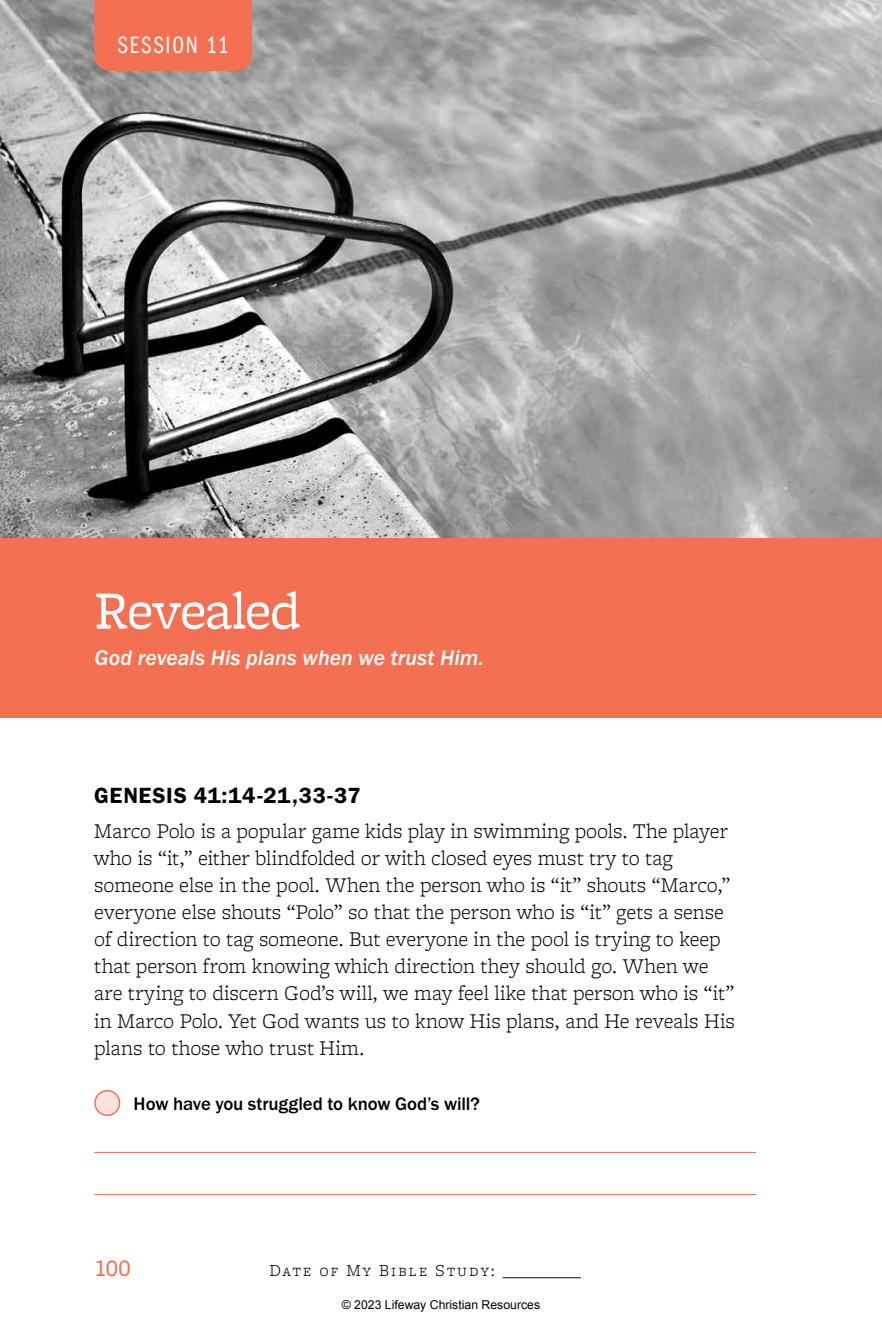
<style>
.page{position:relative;width:882px;height:1323px;background:#fff}
.page>*{position:absolute;margin:0;border:0;box-sizing:border-box;transform-origin:0 0}
.t1{font:56px "Freight Micro Pro";letter-spacing:-.025em;color:#fff}
.t2{font:24.5px "Franklin Gothic URW Com Boo";letter-spacing:.075em;color:#fff}
.t3{font:24.5px "Freight Micro Pro";color:#f37053}
.t4{font:22.75px "Franklin Gothic URW Dem";letter-spacing:.025em;color:#000}
.t5{font:300 21.88px/27.1px "Freight Micro Pro";letter-spacing:-.005em;color:#000}
.t6{font:21.88px "Franklin Gothic URW Med Ita";color:#fff}
.t7{font:500 18.9px "Franklin Gothic URW";letter-spacing:-.005em;color:#000}
.t8{font:300 17.5px "Freight Micro Pro";letter-spacing:.11em;color:#000}
.t9{font:12.25px "Arial";color:#000}
.s1{font-family:"Chaparral Pro"}
</style>
<div class="page">
<img style="left:0;top:0;width:882px;height:538px">
<div style="left:94px;top:0;width:158px;height:71px;background:#f37053"></div>
<div style="left:0;top:538px;width:882px;height:179px;background:#f37053"></div>
<hr style="left:94px;top:1152px;width:662px;height:1px;background:#f37053">
<hr style="left:94px;top:1194px;width:662px;height:1px;background:#f37053">
<div style="left:95px;top:1091px;width:25px;height:24px;background:#fde2dd;border-radius:50%"></div>
<div style="left:94px;top:1090px;width:26px;height:26px;border:1px solid #f37053;border-radius:50%"></div>
<p class="t2" style="left:118px;top:29px;width:112px">SESSION 11</p>
<h1 class="t1" style="left:94px;top:572px;width:208px">Revealed</h1>
<p class="t6" style="left:94px;top:644px;width:391px">God reveals His plans when we trust Him.</p>
<p class="t4" style="left:94px;top:781px;width:268px">GENESIS 41:14-21,33-37</p>
<p class="t5" style="left:94px;top:816px;width:642px">Marco Polo is a popular game kids play in swimming pools. The player who is “it,” either blindfolded or with closed eyes must try to tag someone else in the pool. When the person who is “it” shouts “Marco,” everyone else shouts “Polo” so that the person who is “it” gets a sense of direction to tag someone. But everyone in the pool is trying to keep that person from knowing which direction they should go. When we are trying to discern God’s will, we may feel like that person who is “it” in Marco Polo. Yet God wants us to know His plans, and He reveals His plans to those who trust Him.</p>
<p class="t7" style="left:134px;top:1092px;width:348px">How have you struggled to know God’s will?</p>
<p class="t3" style="left:94px;top:1252px;width:38px">100</p>
<p class="t8" style="left:269px;top:1259px;width:313px">Date of My Bible Study: <span class="s1">_________</span></p>
<p class="t9" style="left:342px;top:1296px;width:200px">© 2023 Lifeway Christian Resources</p>
</div>
